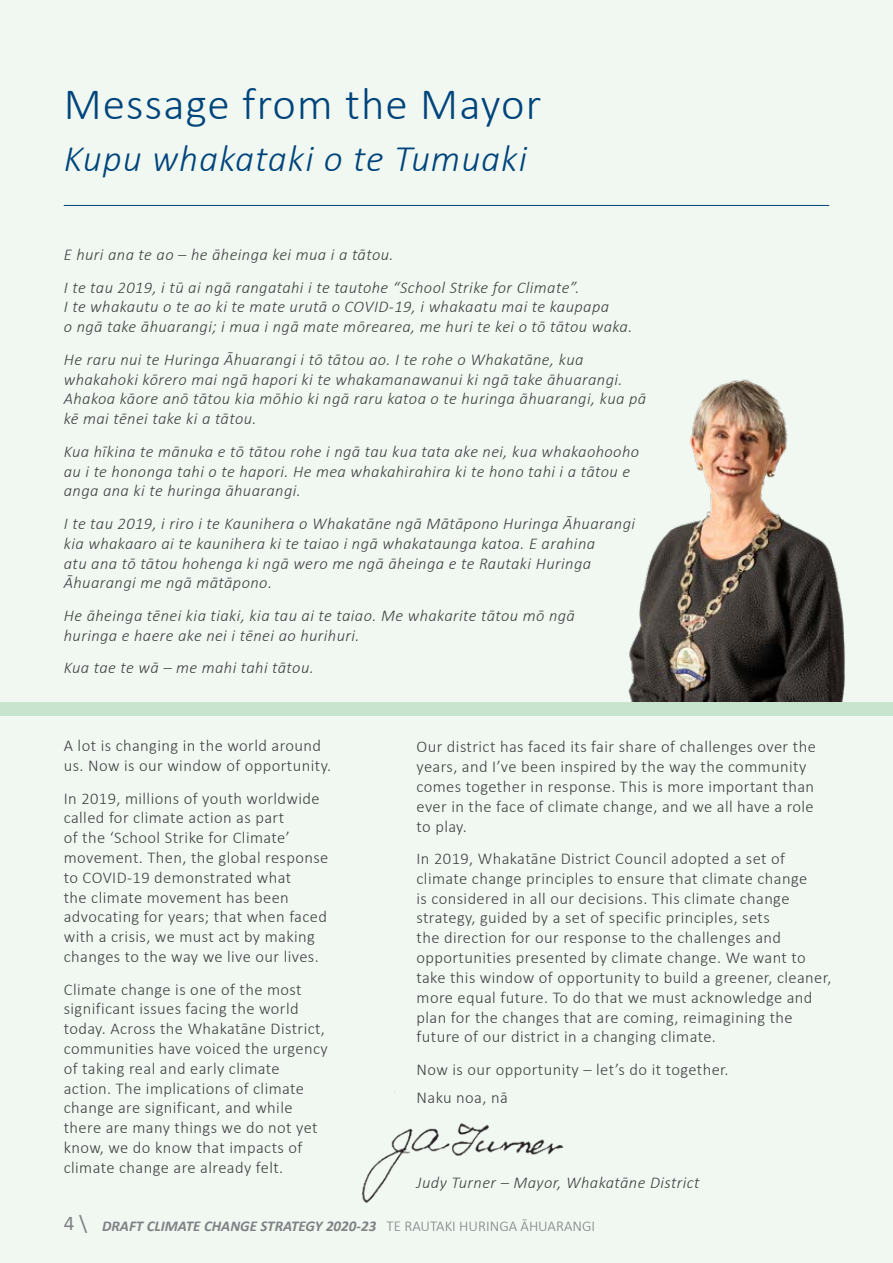
<style>
.page{position:relative;width:893px;height:1263px;background:#f0f8f1}
.page>*{position:absolute;margin:0;border:0;box-sizing:border-box;transform-origin:0 0}
.t1{font:300 45px "Calibri";letter-spacing:.025em;color:#00447c}
.t2{font:italic 300 37.5px "Calibri";letter-spacing:.025em;color:#00447c}
.t3{font:300 16.5px/19.8px "Calibri";letter-spacing:.025em;color:#414142}
.t4{font:italic 300 16.5px/19.8px "Calibri";letter-spacing:.025em;color:#414142}
.t5{font:italic 700 15px "Calibri";color:#808285}
.s1{font-weight:400;font-style:normal;font-size:21px}
.s2{font-weight:300;font-style:normal}
</style>
<div class="page">
<hr style="left:64px;top:205px;width:765px;height:1px;background:#00447c">
<img style="left:362px;top:1091px;width:201px;height:112px">
<img style="left:628px;top:379px;width:217px;height:323px">
<div style="left:0;top:703px;width:893px;height:13px;background:#c8e4ce"></div>
<h1 class="t1" style="left:64px;top:76px;width:479px">Message from the Mayor</h1>
<h2 class="t2" style="left:64px;top:135px;width:465px">Kupu whakataki o te Tumuaki</h2>
<p class="t4" style="left:64px;top:238px;width:517px;line-height:32.5px">E huri ana te ao – he āheinga kei mua i a tātou.<br>I te tau 2019, i tū ai ngā rangatahi i te tautohe “School Strike for Climate”.</p>
<p class="t4" style="left:64px;top:297px;width:570px">I te whakautu o te ao ki te mate urutā o COVID-19, i whakaatu mai te kaupapa<br>o ngā take āhuarangi; i mua i ngā mate mōrearea, me huri te kei o tō tātou waka.</p>
<p class="t4" style="left:64px;top:349px;width:584px">He raru nui te Huringa Āhuarangi i tō tātou ao. I te rohe o Whakatāne, kua whakahoki kōrero mai ngā hapori ki te whakamanawanui ki ngā take āhuarangi.<br>Ahakoa kāore anō tātou kia mōhio ki ngā raru katoa o te huringa āhuarangi, kua pā kē mai tēnei take ki a tātou.</p>
<p class="t4" style="left:64px;top:441px;width:577px">Kua hīkina te mānuka e tō tātou rohe i ngā tau kua tata ake nei, kua whakaohooho au i te hononga tahi o te hapori. He mea whakahirahira ki te hono tahi i a tātou e anga ana ki te huringa āhuarangi.</p>
<p class="t4" style="left:64px;top:513px;width:573px">I te tau 2019, i riro i te Kaunihera o Whakatāne ngā Mātāpono Huringa Āhuarangi kia whakaaro ai te kaunihera ki te taiao i ngā whakataunga katoa. E arahina<br>atu ana tō tātou hohenga ki ngā wero me ngā āheinga e te Rautaki Huringa Āhuarangi me ngā mātāpono.</p>
<p class="t4" style="left:64px;top:605px;width:513px">He āheinga tēnei kia tiaki, kia tau ai te taiao. Me whakarite tātou mō ngā huringa e haere ake nei i tēnei ao hurihuri.</p>
<p class="t4" style="left:64px;top:658px;width:252px">Kua tae te wā – me mahi tahi tātou.</p>
<p class="t3" style="left:64px;top:736px;width:269px">A lot is changing in the world around us. Now is our window of opportunity.</p>
<p class="t3" style="left:64px;top:788px;width:266px">In 2019, millions of youth worldwide called for climate action as part<br>of the ‘School Strike for Climate’ movement. Then, the global response to COVID-19 demonstrated what<br>the climate movement has been advocating for years; that when faced with a crisis, we must act by making changes to the way we live our lives.</p>
<p class="t3" style="left:64px;top:979px;width:266px">Climate change is one of the most significant issues facing the world today. Across the Whakatāne District, communities have voiced the urgency of taking real and early climate action. The implications of climate change are significant, and while there are many things we do not yet know, we do know that impacts of climate change are already felt.</p>
<p class="t3" style="left:417px;top:737px;width:401px">Our district has faced its fair share of challenges over the years, and I’ve been inspired by the way the community comes together in response. This is more important than ever in the face of climate change, and we all have a role to play.</p>
<p class="t3" style="left:417px;top:848px;width:416px">In 2019, Whakatāne District Council adopted a set of climate change principles to ensure that climate change<br>is considered in all our decisions. This climate change strategy, guided by a set of specific principles, sets<br>the direction for our response to the challenges and opportunities presented by climate change. We want to take this window of opportunity to build a greener, cleaner, more equal future. To do that we must acknowledge and plan for the changes that are coming, reimagining the future of our district in a changing climate.</p>
<p class="t3" style="left:417px;top:1055px;width:314px;line-height:28.3px">Now is our opportunity – let’s do it together.<br>Naku noa, nā</p>
<p class="t4" style="left:417px;top:1172px;width:285px">Judy Turner – Mayor, Whakatāne District</p>
<p class="t5" style="left:64px;top:1215px;width:533px"><span class="s1">4 \</span> DRAFT CLIMATE CHANGE STRATEGY 2020-23 <span class="s2">TE RAUTAKI HURINGA ĀHUARANGI</span></p>
</div>
